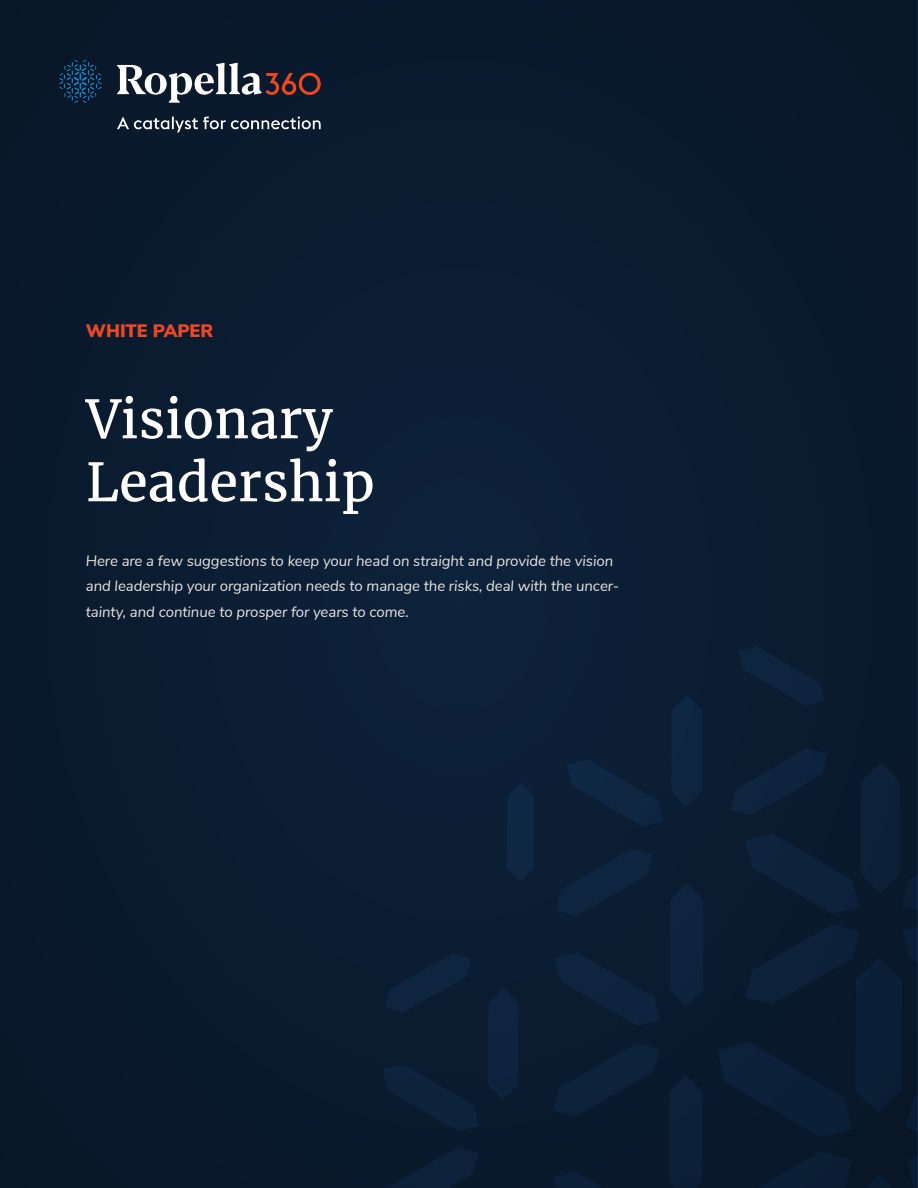
<style>
.page{position:relative;width:918px;height:1188px;background:#fff}
.page>*{position:absolute;margin:0;border:0;box-sizing:border-box;transform-origin:0 0}
.t1{font:52.5px/63px "Merriweather";color:#fff}
.t2{font:900 18px "Nunito Sans";color:#ee4823}
.t3{font:italic 15px/25.5px "Nunito Sans";letter-spacing:-.005em;color:#e6e3e0}
</style>
<div class="page">
<div style="left:0;top:0;width:917px;height:1188px;background:#0b1c30"></div>
<svg style="left:488px;top:988px;width:30px;height:111px"></svg>
<svg style="left:383px;top:1065px;width:96px;height:66px"></svg>
<svg style="left:439px;top:1148px;width:39px;height:11px"></svg>
<svg style="left:556px;top:849px;width:96px;height:67px"></svg>
<svg style="left:567px;top:759px;width:96px;height:67px"></svg>
<svg style="left:672px;top:695px;width:30px;height:112px"></svg>
<svg style="left:507px;top:783px;width:27px;height:99px"></svg>
<svg style="left:385px;top:954px;width:86px;height:58px"></svg>
<svg style="left:739px;top:647px;width:85px;height:58px"></svg>
<svg style="left:670px;top:884px;width:33px;height:121px"></svg>
<svg style="left:555px;top:953px;width:105px;height:72px"></svg>
<svg style="left:554px;top:1044px;width:105px;height:72px"></svg>
<svg style="left:917px;top:1151px;width:1px;height:37px"></svg>
<svg style="left:746px;top:924px;width:172px;height:213px"></svg>
<svg style="left:731px;top:748px;width:187px;height:166px"></svg>
<img style="left:59px;top:59px;width:262px;height:74px">
<p class="t2" style="left:86px;top:318px;width:129px">WHITE PAPER</p>
<h1 class="t1" style="left:86px;top:388px;width:290px">Visionary<br>Leadership</h1>
<p class="t3" style="left:86px;top:547px;width:535px">Here are a few suggestions to keep your head on straight and provide the vision and leadership your organization needs to manage the risks, deal with the uncer&shy;tainty, and continue to prosper for years to come.</p>
</div>
